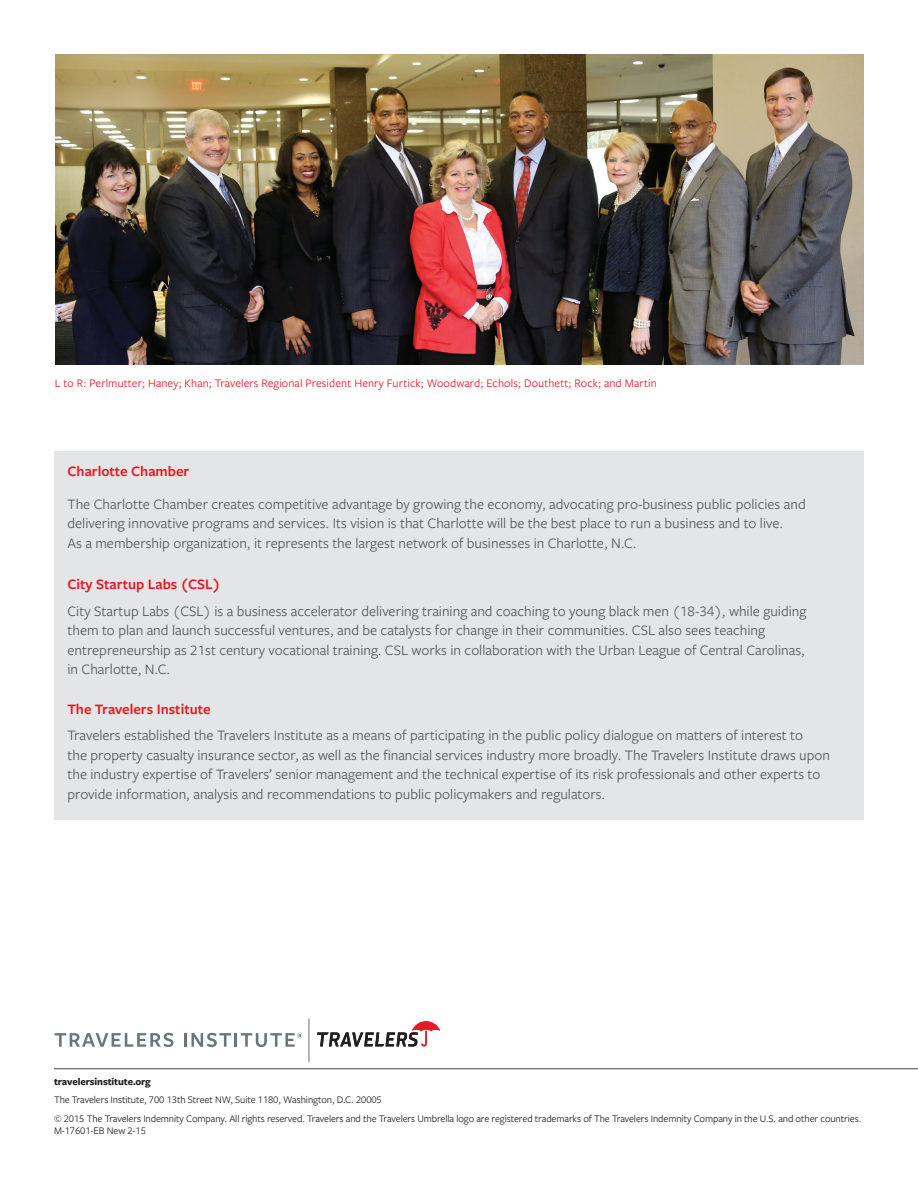
<style>
.page{position:relative;width:918px;height:1188px;background:#fff}
.page>*{position:absolute;margin:0;border:0;box-sizing:border-box;transform-origin:0 0}
.Body_copy{font:15px/19.5px "Freight Sans Pro";color:#57585a}
.Body_copy-2{font:600 15px "Freight Sans Pro";color:#e51a23}
.Body_copy-3{font:12px "Freight Sans Pro";letter-spacing:.01em;color:#e51a23}
.Disclaimer{font:10.5px/12px "Freight Sans Pro";letter-spacing:-.01em;color:#231f20}
.Disclaimer-2{font:700 10.5px "Freight Sans Pro";letter-spacing:-.01em;color:#231f20}
</style>
<div class="page">
<hr style="left:54px;top:1068px;width:864px;height:1px;background:#57585a">
<svg style="left:317px;top:1021px;width:123px;height:26px"></svg>
<hr style="left:309px;top:1018px;width:1px;height:44px;background:#6a747b">
<svg style="left:55px;top:1033px;width:118px;height:14px"></svg>
<hr style="left:184px;top:1033px;width:3px;height:14px;background:#6a747b">
<svg style="left:191px;top:1033px;width:111px;height:14px"></svg>
<div style="left:54px;top:452px;width:809px;height:368px;background:#e4e5e7"></div>
<img style="left:55px;top:54px;width:809px;height:311px">
<p class="Body_copy-3" style="left:55px;top:375px;width:603px">L to R: Perlmutter; Haney; Khan; Travelers Regional President Henry Furtick; Woodward; Echols; Douthett; Rock; and Martin</p>
<p class="Body_copy-2" style="left:68px;top:460px;width:123px">Charlotte Chamber</p>
<p class="Body_copy" style="left:68px;top:493px;width:740px">The Charlotte Chamber creates competitive advantage by growing the economy, advocating pro-business public policies and delivering innovative programs and services. Its vision is that Charlotte will be the best place to run a business and to live.<br>As a membership organization, it represents the largest network of businesses in Charlotte, N.C.</p>
<p class="Body_copy-2" style="left:68px;top:574px;width:154px">City Startup Labs (CSL)</p>
<p class="Body_copy" style="left:68px;top:600px;width:741px">City Startup Labs (CSL) is a business accelerator delivering training and coaching to young black men (18-34), while guiding them to plan and launch successful ventures, and be catalysts for change in their communities. CSL also sees teaching entrepreneurship as 21st century vocational training. CSL works in collaboration with the Urban League of Central Carolinas, in Charlotte, N.C.</p>
<p class="Body_copy-2" style="left:68px;top:699px;width:145px">The Travelers Institute</p>
<p class="Body_copy" style="left:68px;top:725px;width:764px">Travelers established the Travelers Institute as a means of participating in the public policy dialogue on matters of interest to<br>the property casualty insurance sector, as well as the financial services industry more broadly. The Travelers Institute draws upon the industry expertise of Travelers’ senior management and the technical expertise of its risk professionals and other experts to provide information, analysis and recommendations to public policymakers and regulators.</p>
<p class="Disclaimer-2" style="left:54px;top:1074px;width:98px">travelersinstitute.org</p>
<p class="Disclaimer" style="left:54px;top:1093px;width:329px">The Travelers Institute, 700 13th Street NW, Suite 1180, Washington, D.C. 20005</p>
<p class="Disclaimer" style="left:54px;top:1112px;width:809px">© 2015 The Travelers Indemnity Company. All rights reserved. Travelers and the Travelers Umbrella logo are registered trademarks of The Travelers Indemnity Company in the U.S. and other countries.<br>M-17601-EB New 2-15</p>
</div>
